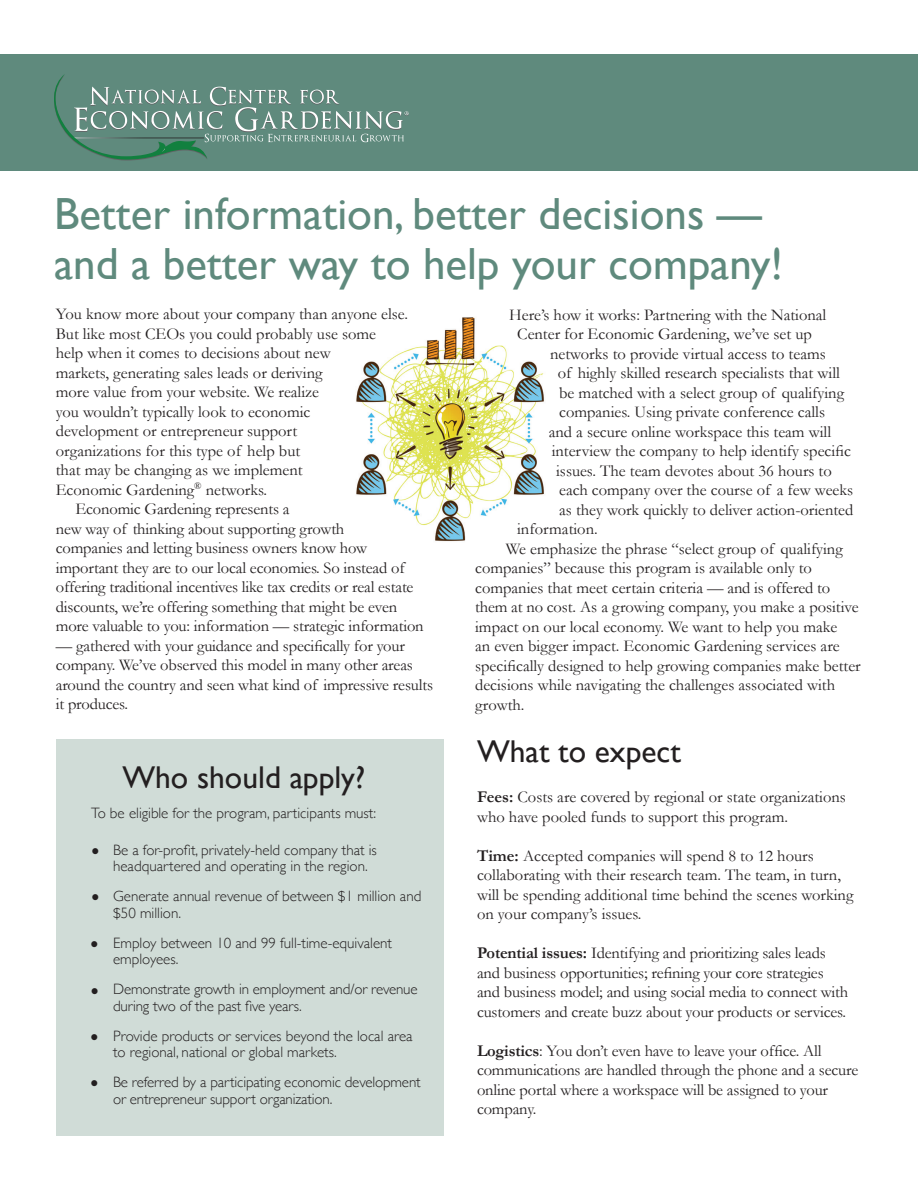
<style>
.page{position:relative;width:918px;height:1188px;background:#fff}
.page>*{position:absolute;margin:0;border:0;box-sizing:border-box;transform-origin:0 0}
.t1{font:45px "Gill Sans";color:#5f8a7d}
.t2{font:31.5px "Gill Sans";color:#231f20}
.t3{font:24px "Garamond";color:#231f20}
.t4{font:16.5px/19.5px "Garamond";color:#231f20}
.t5{font:300 15px/16.5px "Gill Sans";color:#231f20}
.s1{font-weight:700}
</style>
<div class="page">
<div style="left:56px;top:739px;width:387px;height:397px;background:#d0dcd7"></div>
<div style="left:0;top:54px;width:918px;height:117px;background:#5f8a7d"></div>
<svg style="left:54px;top:74px;width:355px;height:86px"></svg>
<img style="left:356px;top:317px;width:188px;height:225px">
<p class="t1" style="left:54px;top:188px;width:709px">Better information, better decisions —</p>
<p class="t1" style="left:54px;top:237px;width:730px">and a better way to help your company!</p>
<p class="t4" style="left:509px;top:305px;width:319px">Here’s how it works: Partnering with the National</p>
<p class="t4" style="left:517px;top:324px;width:296px">Center for Economic Gardening, we’ve set up</p>
<p class="t4" style="left:550px;top:344px;width:277px">networks to provide virtual access to teams</p>
<p class="t4" style="left:558px;top:363px;width:284px">of highly skilled research specialists that will</p>
<p class="t4" style="left:559px;top:383px;width:286px">be matched with a select group of qualifying</p>
<p class="t4" style="left:559px;top:402px;width:267px">companies. Using private conference calls</p>
<p class="t4" style="left:549px;top:422px;width:284px">and a secure online workspace this team will</p>
<p class="t4" style="left:552px;top:441px;width:301px">interview the company to help identify specific</p>
<p class="t4" style="left:556px;top:461px;width:277px">issues. The team devotes about 36 hours to</p>
<p class="t4" style="left:559px;top:480px;width:296px">each company over the course of a few weeks</p>
<p class="t4" style="left:559px;top:500px;width:296px">as they work quickly to deliver action-oriented</p>
<p class="t4" style="left:517px;top:519px;width:82px">information.</p>
<p class="t4" style="left:475px;top:539px;width:387px;text-indent:31px">We emphasize the phrase “select group of qualifying companies” because this program is available only to companies that meet certain criteria — and is offered to them at no cost. As a growing company, you make a positive impact on our local economy. We want to help you make<br>an even bigger impact. Economic Gardening services are specifically designed to help growing companies make better decisions while navigating the challenges associated with growth.</p>
<p class="t4" style="left:56px;top:304px;width:354px">You know more about your company than anyone else.<br>But like most CEOs you could probably use some<br>help when it comes to decisions about new<br>markets, generating sales leads or deriving<br>more value from your website. We realize<br>you wouldn’t typically look to economic<br>development or entrepreneur support<br>organizations for this type of help but<br>that may be changing as we implement<br>Economic Gardening<sup>®</sup> networks.</p>
<p class="t4" style="left:56px;top:499px;width:369px;text-indent:20px">Economic Gardening represents a<br>new way of thinking about supporting growth<br>companies and letting business owners know how important they are to our local economies. So instead of offering traditional incentives like tax credits or real estate discounts, we’re offering something that might be even more valuable to you: information — strategic information</p>
<p class="t4" style="left:56px;top:636px;width:379px">— gathered with your guidance and specifically for your company. We’ve observed this model in many other areas around the country and seen what kind of impressive results it produces.</p>
<p class="t2" style="left:122px;top:759px;width:244px">Who should apply?</p>
<p class="t5" style="left:91px;top:804px;width:286px">To be eligible for the program, participants must:</p>
<p class="t5" style="left:113px;top:841px;width:265px">Be a for-profit, privately-held company that is</p>
<p class="t5" style="left:113px;top:857px;width:256px">headquartered and operating in the region.</p>
<p class="t5" style="left:113px;top:887px;width:310px">Generate annual revenue of between $1 million and $50 million.</p>
<p class="t5" style="left:113px;top:934px;width:280px">Employ between 10 and 99 full-time-equivalent employees.</p>
<p class="t5" style="left:113px;top:980px;width:306px">Demonstrate growth in employment and/or revenue during two of the past five years.</p>
<p class="t5" style="left:113px;top:1027px;width:301px">Provide products or services beyond the local area to regional, national or global markets.</p>
<p class="t5" style="left:113px;top:1073px;width:309px">Be referred by a participating economic development or entrepreneur support organization.</p>
<p class="t3" style="left:91px;top:837px;width:10px">•</p>
<p class="t3" style="left:91px;top:883px;width:10px">•</p>
<p class="t3" style="left:90px;top:930px;width:10px">•</p>
<p class="t3" style="left:91px;top:977px;width:10px">•</p>
<p class="t3" style="left:90px;top:1023px;width:10px">•</p>
<p class="t3" style="left:90px;top:1069px;width:10px">•</p>
<p class="t2" style="left:477px;top:733px;width:205px">What to expect</p>
<p class="t4" style="left:477px;top:787px;width:370px"><span class="s1">Fees:</span> Costs are covered by regional or state organizations who have pooled funds to support this program.</p>
<p class="t4" style="left:477px;top:845px;width:378px"><span class="s1">Time:</span> Accepted companies will spend 8 to 12 hours collaborating with their research team. The team, in turn, will be spending additional time behind the scenes working on your company’s issues.</p>
<p class="t4" style="left:477px;top:943px;width:350px"><span class="s1">Potential issues:</span> Identifying and prioritizing sales leads</p>
<p class="t4" style="left:477px;top:962px;width:373px">and business opportunities; refining your core strategies and business model; and using social media to connect with customers and create buzz about your products or services.</p>
<p class="t4" style="left:477px;top:1040px;width:383px"><span class="s1">Logistics</span>: You don’t even have to leave your office. All communications are handled through the phone and a secure online portal where a workspace will be assigned to your company.</p>
</div>
